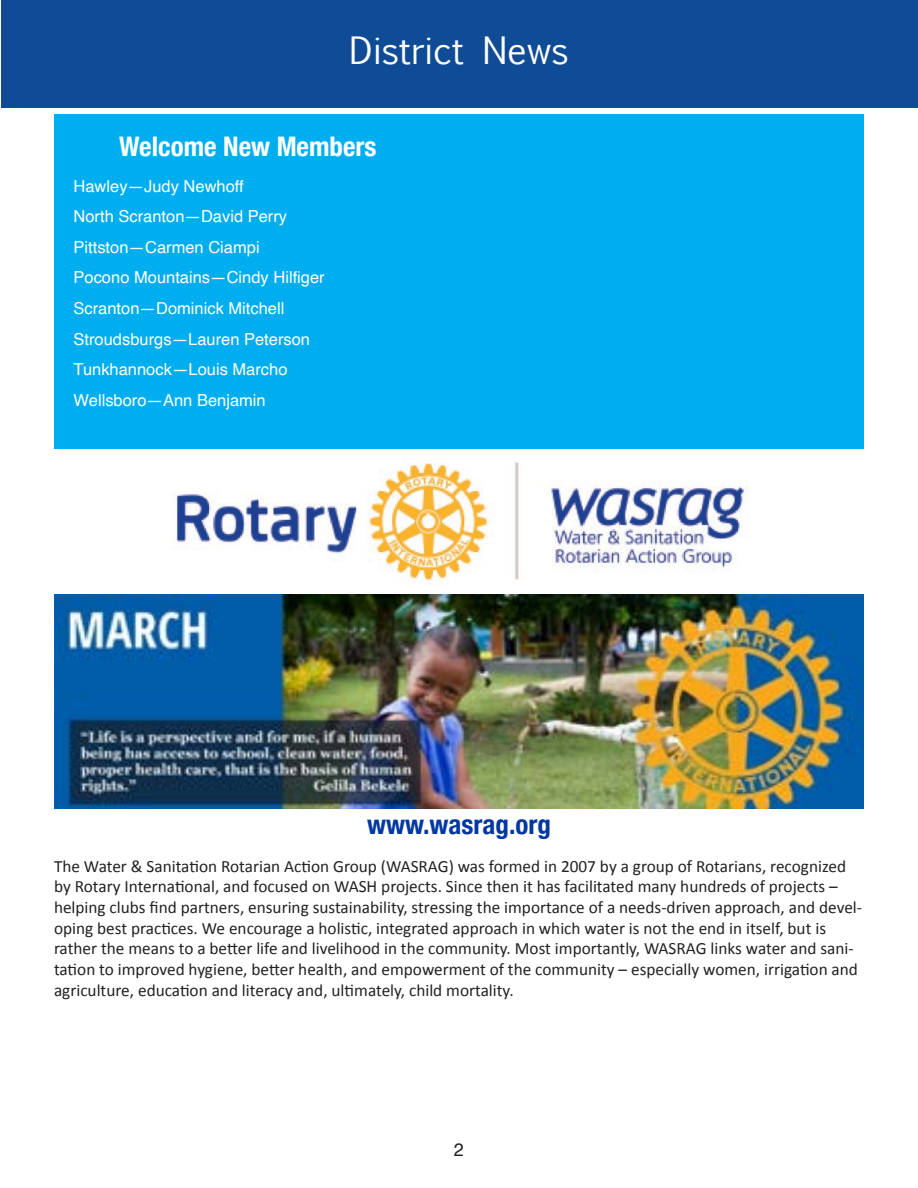
<style>
.page{position:relative;width:918px;height:1188px;background:#fff}
.page>*{position:absolute;margin:0;border:0;box-sizing:border-box;transform-origin:0 0}
.t1{font:36px "Euphemia UCAS";color:#fff}
.t2{font:700 condensed 27px "Helvetica Neue";color:#fff}
.t3{font:700 condensed 27px "Helvetica Neue";color:#0037a0}
.t4{font:18px "Helvetica";color:#231f20}
.t5{font:17.25px/20.7px "Calibri";color:#222}
.t6{font:16.5px/30.6px "Helvetica";color:#fff}
</style>
<div class="page">
<div style="left:54px;top:114px;width:810px;height:334px;background:#00aeef"></div>
<div style="left:1px;top:0;width:916px;height:108px;background:#0f4c95"></div>
<img style="left:175px;top:457px;width:573px;height:127px">
<img style="left:54px;top:594px;width:810px;height:214px">
<h1 class="t1" style="left:349px;top:25px;width:221px">District News</h1>
<h2 class="t2" style="left:119px;top:130px;width:259px">Welcome New Members</h2>
<p class="t6" style="left:74px;top:172px;width:253px">Hawley—Judy Newhoff<br>North Scranton—David Perry<br>Pittston—Carmen Ciampi<br>Pocono Mountains—Cindy Hilfiger<br>Scranton—Dominick Mitchell<br>Stroudsburgs—Lauren Peterson<br>Tunkhannock—Louis Marcho<br>Wellsboro—Ann Benjamin</p>
<h2 class="t3" style="left:367px;top:808px;width:185px">www.wasrag.org</h2>
<p class="t5" style="left:54px;top:855px;width:810px">The Water &amp; Sanitation Rotarian Action Group (WASRAG) was formed in 2007 by a group of Rotarians, recognized by Rotary International, and focused on WASH projects. Since then it has facilitated many hundreds of projects – helping clubs find partners, ensuring sustainability, stressing the importance of a needs-driven approach, and devel&shy;oping best practices. We encourage a holistic, integrated approach in which water is not the end in itself, but is rather the means to a better life and livelihood in the community. Most importantly, WASRAG links water and sani&shy;tation to improved hygiene, better health, and empowerment of the community – especially women, irrigation and agriculture, education and literacy and, ultimately, child mortality.</p>
<p class="t4" style="left:454px;top:1142px;width:12px">2</p>
</div>
